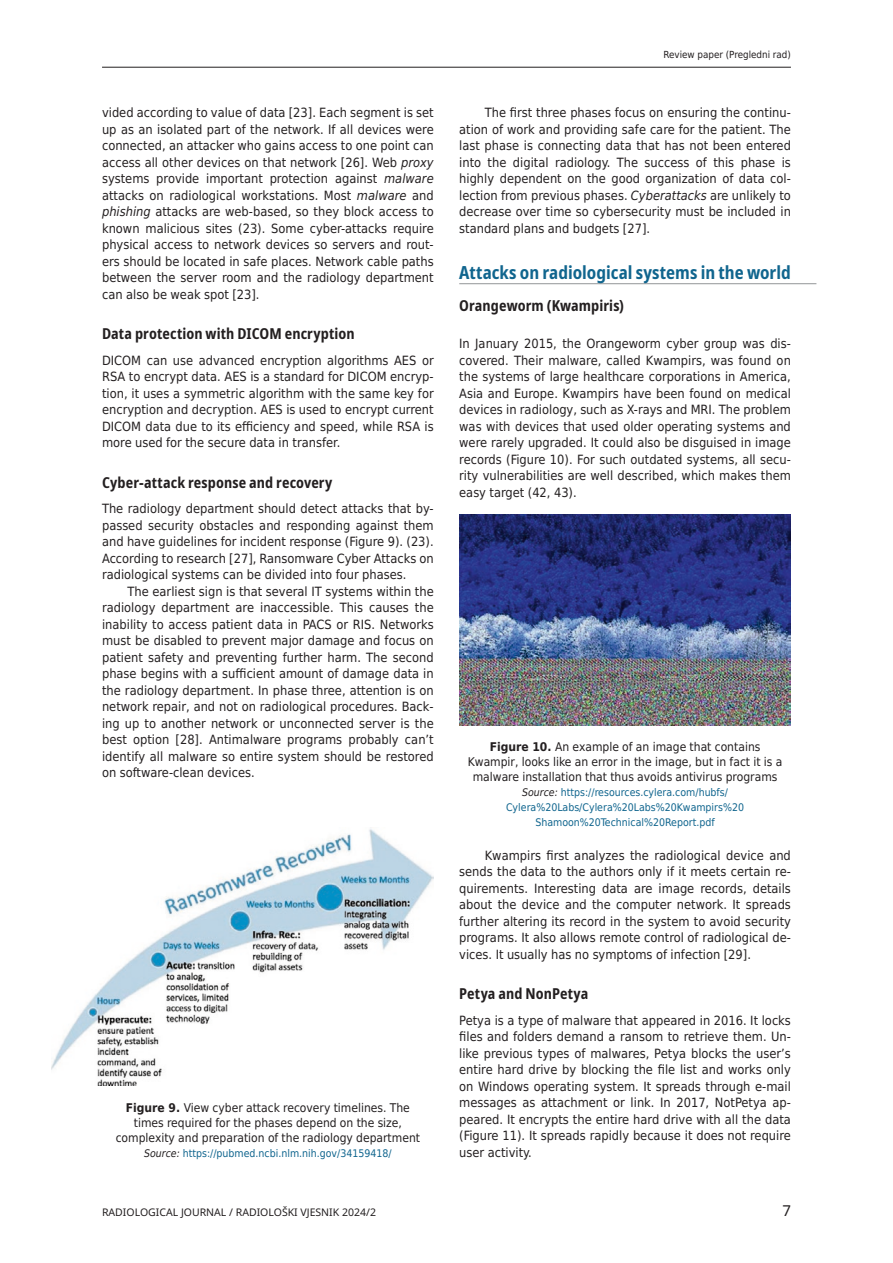
<style>
.page{position:relative;width:893px;height:1263px;background:#fff}
.page>*{position:absolute;margin:0;border:0;box-sizing:border-box;transform-origin:0 0}
.t1{font:700 condensed 18px "Noto Sans";color:#10658e}
.t2{font:700 condensed 15px "Noto Sans";letter-spacing:.01em;color:#231f20}
.t3{font:15px "Noto Sans";color:#231f20}
.t4{font:12.75px/16.5px "DejaVu Sans Condensed";color:#231f20;text-align:justify}
.t5{font:12px/15px "DejaVu Sans Condensed";color:#231f20;text-align:center}
.t6{font:10.5px/15px "DejaVu Sans Condensed";color:#10658e;text-align:center}
.t7{font:10.5px "Noto Sans";color:#231f20}
.t8{font:9.75px "DejaVu Sans Condensed";color:#231f20}
.s1{font-style:italic}
.s2{font-weight:700}
.s3{font-style:italic;color:#231f20}
</style>
<div class="page">
<hr style="left:459px;top:283px;width:357px;height:1px;background:#939598">
<img style="left:51px;top:829px;width:383px;height:256px">
<img style="left:459px;top:514px;width:332px;height:211px">
<hr style="left:102px;top:67px;width:689px;height:1px;background:#231f20">
<p class="t4" style="left:102px;top:104px;width:333px">vided according to value of data [23]. Each segment is set up as an isolated part of the network. If all devices were connected, an attacker who gains access to one point can access all other devices on that network [26]. Web <span class="s1">proxy </span>systems provide important protection against <span class="s1">malware </span>attacks on radiological workstations. Most <span class="s1">malware</span> and <span class="s1">phishing</span> attacks are web-based, so they block access to known malicious sites (23). Some cyber-attacks require physical access to network devices so servers and rout&shy;ers should be located in safe places. Network cable paths between the server room and the radiology department can also be weak spot [23].</p>
<p class="t2" style="left:102px;top:323px;width:254px">Data protection with DICOM encryption</p>
<p class="t4" style="left:102px;top:351px;width:333px">DICOM can use advanced encryption algorithms AES or RSA to encrypt data. AES is a standard for DICOM encryp&shy;tion, it uses a symmetric algorithm with the same key for encryption and decryption. AES is used to encrypt current DICOM data due to its efficiency and speed, while RSA is more used for the secure data in transfer.</p>
<p class="t2" style="left:102px;top:472px;width:232px">Cyber-attack response and recovery</p>
<p class="t4" style="left:102px;top:500px;width:333px">The radiology department should detect attacks that by&shy;passed security obstacles and responding against them and have guidelines for incident response (Figure 9). (23).<br>According to research [27], Ransomware Cyber Attacks on radiological systems can be divided into four phases.</p>
<p class="t4" style="left:102px;top:582px;width:333px;text-indent:26px">The earliest sign is that several IT systems within the radiology department are inaccessible. This causes the inability to access patient data in PACS or RIS. Networks must be disabled to prevent major damage and focus on patient safety and preventing further harm. The second phase begins with a sufficient amount of damage data in the radiology department. In phase three, attention is on network repair, and not on radiological procedures. Back&shy;ing up to another network or unconnected server is the best option [28]. Antimalware programs probably can’t identify all malware so entire system should be restored on software-clean devices.</p>
<p class="t5" style="left:116px;top:1099px;width:306px"><span class="s2">Figure 9.</span> View cyber attack recovery timelines. The times required for the phases depend on the size, complexity and preparation of the radiology department</p>
<p class="t6" style="left:144px;top:1145px;width:249px"><span class="s3">Source:</span> https://pubmed.ncbi.nlm.nih.gov/34159418/</p>
<p class="t8" style="left:663px;top:46px;width:129px">Review paper (Pregledni rad)</p>
<p class="t4" style="left:459px;top:104px;width:333px;text-indent:26px">The first three phases focus on ensuring the continu&shy;ation of work and providing safe care for the patient. The last phase is connecting data that has not been entered into the digital radiology. The success of this phase is highly dependent on the good organization of data col&shy;lection from previous phases. <span class="s1">Cyberattacks</span> are unlikely to decrease over time so cybersecurity must be included in standard plans and budgets [27].</p>
<h1 class="t1" style="left:459px;top:260px;width:333px">Attacks on radiological systems in the world</h1>
<p class="t2" style="left:459px;top:295px;width:166px">Orangeworm (Kwampiris)</p>
<p class="t4" style="left:459px;top:335px;width:333px">In January 2015, the Orangeworm cyber group was dis&shy;covered. Their malware, called Kwampirs, was found on the systems of large healthcare corporations in America, Asia and Europe. Kwampirs have been found on medical devices in radiology, such as X-rays and MRI. The problem was with devices that used older operating systems and were rarely upgraded. It could also be disguised in image records (Figure 10). For such outdated systems, all secu&shy;rity vulnerabilities are well described, which makes them easy target (42, 43).</p>
<p class="t5" style="left:468px;top:739px;width:316px"><span class="s2">Figure 10.</span> An example of an image that contains<br>Kwampir, looks like an error in the image, but in fact it is a malware installation that thus avoids antivirus programs</p>
<p class="t6" style="left:506px;top:784px;width:239px"><span class="s3">Source:</span> https://resources.cylera.com/hubfs/<br>Cylera%20Labs/Cylera%20Labs%20Kwampirs%20<br>Shamoon%20Technical%20Report.pdf</p>
<p class="t4" style="left:459px;top:846px;width:333px;text-indent:26px">Kwampirs first analyzes the radiological device and sends the data to the authors only if it meets certain re&shy;quirements. Interesting data are image records, details about the device and the computer network. It spreads further altering its record in the system to avoid security programs. It also allows remote control of radiological de&shy;vices. It usually has no symptoms of infection [29].</p>
<p class="t2" style="left:459px;top:983px;width:131px">Petya and NonPetya</p>
<p class="t4" style="left:459px;top:1011px;width:333px">Petya is a type of malware that appeared in 2016. It locks files and folders demand a ransom to retrieve them. Un&shy;like previous types of malwares, Petya blocks the user’s entire hard drive by blocking the file list and works only on Windows operating system. It spreads through e-mail messages as attachment or link. In 2017, NotPetya ap&shy;peared. It encrypts the entire hard drive with all the data (Figure 11). It spreads rapidly because it does not require user activity.</p>
<p class="t7" style="left:102px;top:1206px;width:53px">RADIOLOGICAL</p>
<p class="t7" style="left:181px;top:1206px;width:19px">JOURNAL</p>
<p class="t7" style="left:229px;top:1206px;width:78px">/ RADIOLOŠKI VJESNI</p>
<p class="t7" style="left:333px;top:1206px;width:45px">K 2024/2</p>
<p class="t3" style="left:782px;top:1201px;width:10px">7</p>
</div>
